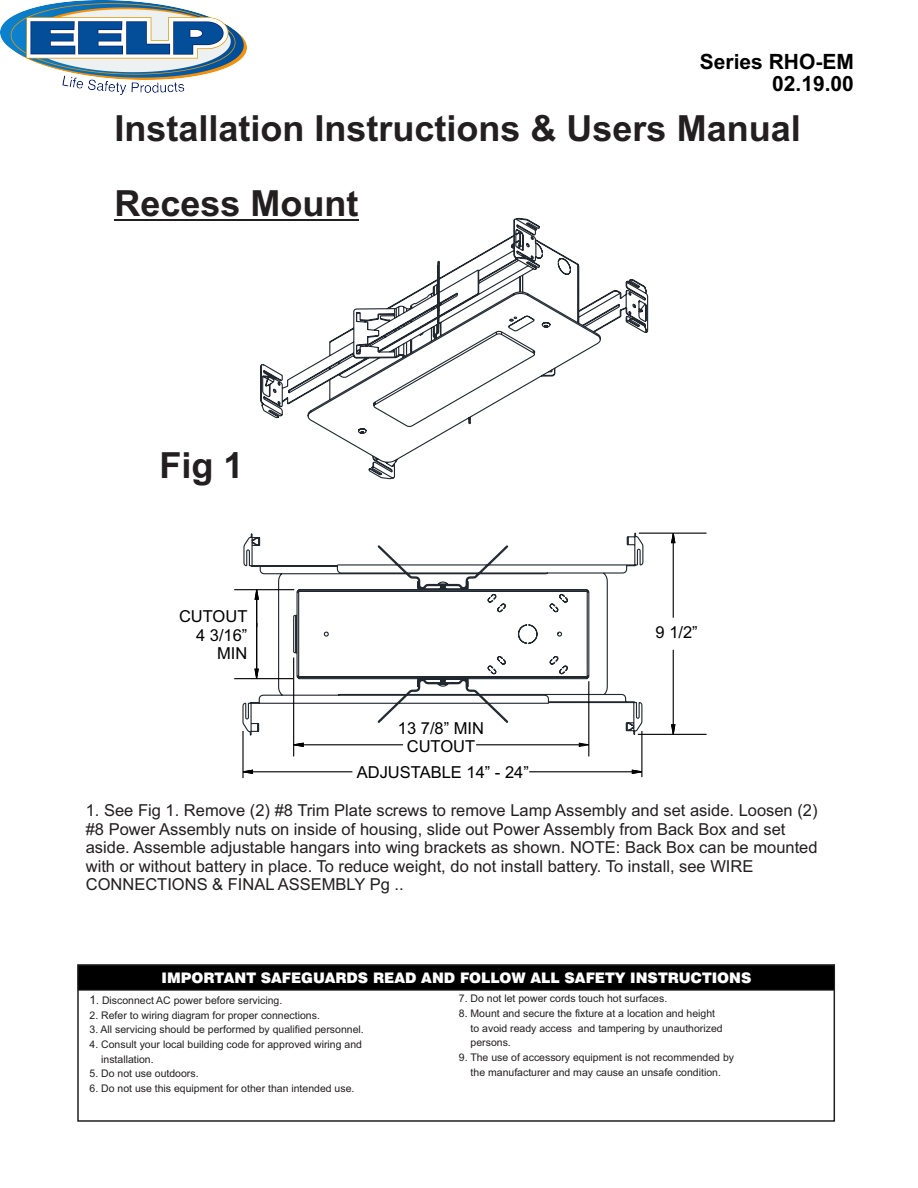
<style>
.page{position:relative;width:918px;height:1188px;background:#fff}
.page>*{position:absolute;margin:0;border:0;box-sizing:border-box;transform-origin:0 0}
.t1{font:700 36px "Arial";color:#231f20}
.t2{font:700 21px/22.2px "Arial";color:#000;text-align:right}
.t3{font:16.5px/18.5px "Arial";color:#231f20}
.t4{font:16.5px/18.5px "Arial";color:#000;text-align:center}
.t5{font:900 14.55px "Swiss 721 BT";color:#fff}
.t6{font:10.5px/14.7px "Arial";color:#231f20}
.s1{font-size:12px}
</style>
<div class="page">
<div style="left:77px;top:964px;width:758px;height:158px;border:2px solid #231f20"></div>
<div style="left:78px;top:965px;width:757px;height:25px;background:#000;border:1px solid #231f20"></div>
<hr style="left:114px;top:219px;width:244px;height:1px;background:#231f20">
<svg style="left:259px;top:217px;width:390px;height:263px"></svg>
<svg style="left:242px;top:532px;width:402px;height:204px"></svg>
<hr style="left:673px;top:543px;width:1px;height:75px;background:#000">
<hr style="left:639px;top:533px;width:68px;height:1px;background:#000">
<hr style="left:673px;top:650px;width:1px;height:75px;background:#000">
<hr style="left:638px;top:734px;width:69px;height:1px;background:#000">
<hr style="left:242px;top:731px;width:2px;height:47px;background:#000">
<hr style="left:641px;top:731px;width:1px;height:46px;background:#000">
<hr style="left:293px;top:658px;width:1px;height:98px;background:#000">
<hr style="left:588px;top:681px;width:1px;height:75px;background:#000">
<svg style="left:671px;top:724px;width:4px;height:11px"></svg>
<svg style="left:242px;top:770px;width:11px;height:4px"></svg>
<svg style="left:671px;top:532px;width:4px;height:11px"></svg>
<hr style="left:529px;top:771px;width:103px;height:1px;background:#000">
<hr style="left:253px;top:771px;width:99px;height:1px;background:#000">
<svg style="left:293px;top:743px;width:11px;height:4px"></svg>
<hr style="left:303px;top:744px;width:100px;height:1px;background:#000">
<hr style="left:476px;top:744px;width:103px;height:1px;background:#000">
<svg style="left:632px;top:770px;width:11px;height:4px"></svg>
<svg style="left:579px;top:743px;width:11px;height:4px"></svg>
<hr style="left:256px;top:623px;width:1px;height:51px;background:#000">
<hr style="left:256px;top:594px;width:1px;height:33px;background:#000">
<svg style="left:255px;top:588px;width:4px;height:12px"></svg>
<svg style="left:255px;top:669px;width:4px;height:12px"></svg>
<hr style="left:234px;top:589px;width:60px;height:1px;background:#000">
<hr style="left:234px;top:678px;width:59px;height:1px;background:#000">
<img style="left:1px;top:1px;width:245px;height:93px">
<h2 class="t2" style="left:700px;top:52px;width:156px">Series RHO-EM<br>02.19.00</h2>
<h1 class="t1" style="left:115px;top:115px;width:688px">Installation Instructions &amp; Users Manual</h1>
<h1 class="t1" style="left:114px;top:189px;width:246px">Recess Mount</h1>
<h1 class="t1" style="left:159px;top:452px;width:86px">Fig 1</h1>
<h3 class="t4" style="left:179px;top:609px;width:70px;text-align:right">CUTOUT<br>4 3/16”<br>MIN</h3>
<h3 class="t4" style="left:398px;top:720px;width:88px">13 7/8” MIN<br>CUTOUT</h3>
<h3 class="t4" style="left:357px;top:764px;width:174px">ADJUSTABLE 14” - 24”</h3>
<h3 class="t4" style="left:656px;top:625px;width:44px">9 1/2”</h3>
<p class="t3" style="left:86px;top:803px;width:733px">1. See Fig 1. Remove (2) #8 Trim Plate screws to remove Lamp Assembly and set aside. Loosen (2) #8 Power Assembly nuts on inside of housing, slide out Power Assembly from Back Box and set aside. Assemble adjustable hangars into wing brackets as shown. NOTE: Back Box can be mounted with or without battery in place. To reduce weight, do not install battery. To install, see WIRE CONNECTIONS &amp; FINAL ASSEMBLY Pg ..</p>
<h3 class="t5" style="left:161px;top:972px;width:591px">IMPORTANT SAFEGUARDS READ AND FOLLOW ALL SAFETY INSTRUCTIONS</h3>
<p class="t6" style="left:89px;top:994px;width:194px"><span class="s1">1</span>. Disconnect AC power before servicing.</p>
<p class="t6" style="left:89px;top:1009px;width:232px">2. Refer to wiring diagram for proper connections.</p>
<p class="t6" style="left:89px;top:1023px;width:276px">3. All servicing should be performed by qualified personnel.</p>
<p class="t6" style="left:101px;top:1038px;width:262px;text-indent:-12px">4. Consult your local building code for approved wiring and installation.</p>
<p class="t6" style="left:89px;top:1067px;width:111px">5. Do not use outdoors.</p>
<p class="t6" style="left:89px;top:1082px;width:266px">6. Do not use this equipment for other than intended use.</p>
<p class="t6" style="left:459px;top:992px;width:210px">7. Do not let power cords touch hot surfaces.</p>
<p class="t6" style="left:471px;top:1007px;width:254px;text-indent:-12px">8. Mount and secure the fixture at a location and height to avoid ready access and tampering by unauthorized persons.</p>
<p class="t6" style="left:459px;top:1051px;width:277px;text-align:center">9. The use of accessory equipment is not recommended by the manufacturer and may cause an unsafe condition.</p>
</div>
